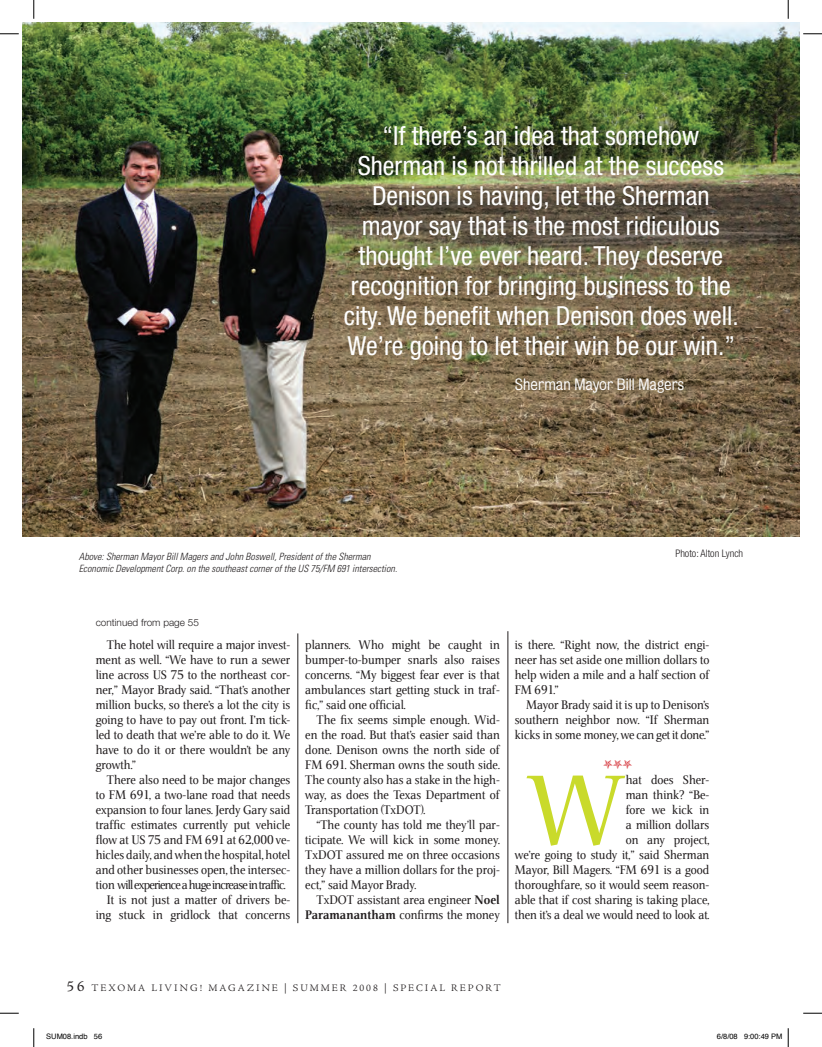
<style>
.page{position:relative;width:822px;height:1047px;background:#fff}
.page>*{position:absolute;margin:0;border:0;box-sizing:border-box;transform-origin:0 0}
.t1{font:99.5px "Veritas";color:#c9da2b}
.t2{font:condensed 26.25px/30px "Helvetica Neue";color:#fff;text-align:center}
.t3{font:15px "Bureau Grotesque Five One";color:#fff}
.t4{font:15px "Woodtype Ornaments Std";color:#d1232a}
.t5{font:12.5px/15px "Veritas";color:#231f20;text-align:justify}
.t6{font:12.5px "Veritas";letter-spacing:-.06em;color:#231f20}
.t7{font:300 condensed 10.38px "Helvetica Neue";color:#231f20}
.t8{font:italic 300 condensed 10px/12px "Univers";color:#231f20}
.t9{font:300 10px "Adobe Jenson Pro";letter-spacing:.2em;color:#231f20}
.t10{font:300 10px "Helvetica Neue";color:#231f20}
.t11{font:7.5px "Helvetica";color:#000}
.t12{font:300 condensed 7.5px "Helvetica Neue";color:#231f20}
.s1{font-weight:700}
.s2{font-weight:400;font-size:15px}
</style>
<div class="page">
<img style="left:22px;top:22px;width:777px;height:514px">
<hr style="left:297px;top:633px;width:1px;height:289px;background:#231f20">
<hr style="left:507px;top:631px;width:1px;height:291px;background:#231f20">
<svg style="left:0;top:33px;width:19px;height:2px"></svg>
<svg style="left:803px;top:33px;width:18px;height:2px"></svg>
<svg style="left:0;top:1012px;width:19px;height:1px"></svg>
<svg style="left:803px;top:1012px;width:18px;height:1px"></svg>
<svg style="left:33px;top:0;width:2px;height:19px"></svg>
<svg style="left:33px;top:1028px;width:2px;height:18px"></svg>
<svg style="left:787px;top:0;width:1px;height:19px"></svg>
<svg style="left:787px;top:1028px;width:1px;height:18px"></svg>
<p class="t2" style="left:344px;top:120px;width:396px">“If there’s an idea that somehow Sherman is not thrilled at the success Denison is having, let the Sherman mayor say that is the most ridiculous thought I’ve ever heard. They deserve recognition for bringing business to the city. We benefit when Denison does well.<br>We’re going to let their win be our win.”</p>
<p class="t3" style="left:514px;top:376px;width:171px">Sherman Mayor Bill Magers</p>
<p class="t12" style="left:747px;top:155px;width:51px;rotate:-90deg">Photo: Will Watson</p>
<p class="t8" style="left:79px;top:550px;width:320px">Above: Sherman Mayor Bill Magers and John Boswell, President of the Sherman<br>Economic Development Corp. on the southeast corner of the US 75/FM 691 intersection.</p>
<p class="t7" style="left:675px;top:547px;width:69px">Photo: Alton Lynch</p>
<p class="t10" style="left:96px;top:616px;width:105px">continued from page 55</p>
<p class="t5" style="left:96px;top:637px;width:196px;text-indent:11px">The hotel will require a major invest&shy;ment as well. “We have to run a sewer line across US 75 to the northeast cor&shy;ner,” Mayor Brady said. “That’s another million bucks, so there’s a lot the city is going to have to pay out front. I’m tick&shy;led to death that we’re able to do it. We have to do it or there wouldn’t be any growth.”</p>
<p class="t5" style="left:107px;top:772px;width:185px">There also need to be major changes</p>
<p class="t5" style="left:96px;top:787px;width:196px">to FM 691, a two-lane road that needs</p>
<p class="t5" style="left:96px;top:802px;width:196px">expansion to four lanes. Jerdy Gary said</p>
<p class="t5" style="left:96px;top:817px;width:196px">traffic estimates currently put vehicle</p>
<p class="t5" style="left:96px;top:832px;width:196px">flow at US 75 and FM 691 at 62,000 ve-</p>
<p class="t5" style="left:96px;top:847px;width:196px">hicles daily, and when the hospital, hotel</p>
<p class="t5" style="left:96px;top:862px;width:196px">and other businesses open, the intersec-</p>
<p class="t6" style="left:96px;top:877px;width:191px">tion will experience a huge increase in traffic.</p>
<p class="t5" style="left:107px;top:892px;width:185px">It is not just a matter of drivers be-</p>
<p class="t5" style="left:96px;top:907px;width:196px">ing stuck in gridlock that concerns</p>
<p class="t5" style="left:305px;top:637px;width:196px">planners. Who might be caught in bumper-to-bumper snarls also raises concerns. “My biggest fear ever is that ambulances start getting stuck in traf&shy;fic,” said one official.</p>
<p class="t5" style="left:305px;top:712px;width:196px;text-indent:11px">The fix seems simple enough. Wid&shy;en the road. But that’s easier said than done. Denison owns the north side of FM 691. Sherman owns the south side.<br>The county also has a stake in the high&shy;way, as does the Texas Department of Transportation (TxDOT).</p>
<p class="t5" style="left:305px;top:817px;width:196px;text-indent:11px">“The county has told me they’ll par&shy;ticipate. We will kick in some money.<br>TxDOT assured me on three occasions they have a million dollars for the proj&shy;ect,” said Mayor Brady.</p>
<p class="t5" style="left:305px;top:892px;width:196px;text-align:right">TxDOT assistant area engineer <span class="s1">Noel<br>Paramanantham</span> confirms the money</p>
<p class="t5" style="left:514px;top:637px;width:196px">is there. “Right now, the district engi&shy;neer has set aside one million dollars to help widen a mile and a half section of FM 691.”</p>
<p class="t5" style="left:514px;top:697px;width:196px;text-indent:11px">Mayor Brady said it is up to Denison’s southern neighbor now. “If Sherman kicks in some money, we can get it done.”</p>
<p class="t4" style="left:602px;top:757px;width:31px">•••</p>
<h1 class="t1" style="left:526px;top:754px;width:101px">W</h1>
<p class="t5" style="left:514px;top:772px;width:196px;text-align:right">hat does Sher-<br>man think? “Be-<br>fore we kick in<br>a million dollars<br>on any project,<br>we’re going to study it,” said Sherman<br>Mayor, Bill Magers. “FM 691 is a good thoroughfare, so it would seem reason&shy;able that if cost sharing is taking place, then it’s a deal we would need to look at.</p>
<p class="t9" style="left:67px;top:981px;width:435px"><span class="s2">56</span> TEXOMA LIVING! MAGAZINE | SUMMER 2008 | SPECIAL REPORT</p>
<p class="t11" style="left:46px;top:1030px;width:57px">SUM08.indb 56</p>
<p class="t11" style="left:716px;top:1030px;width:67px">6/8/08 9:00:49 PM</p>
</div>
